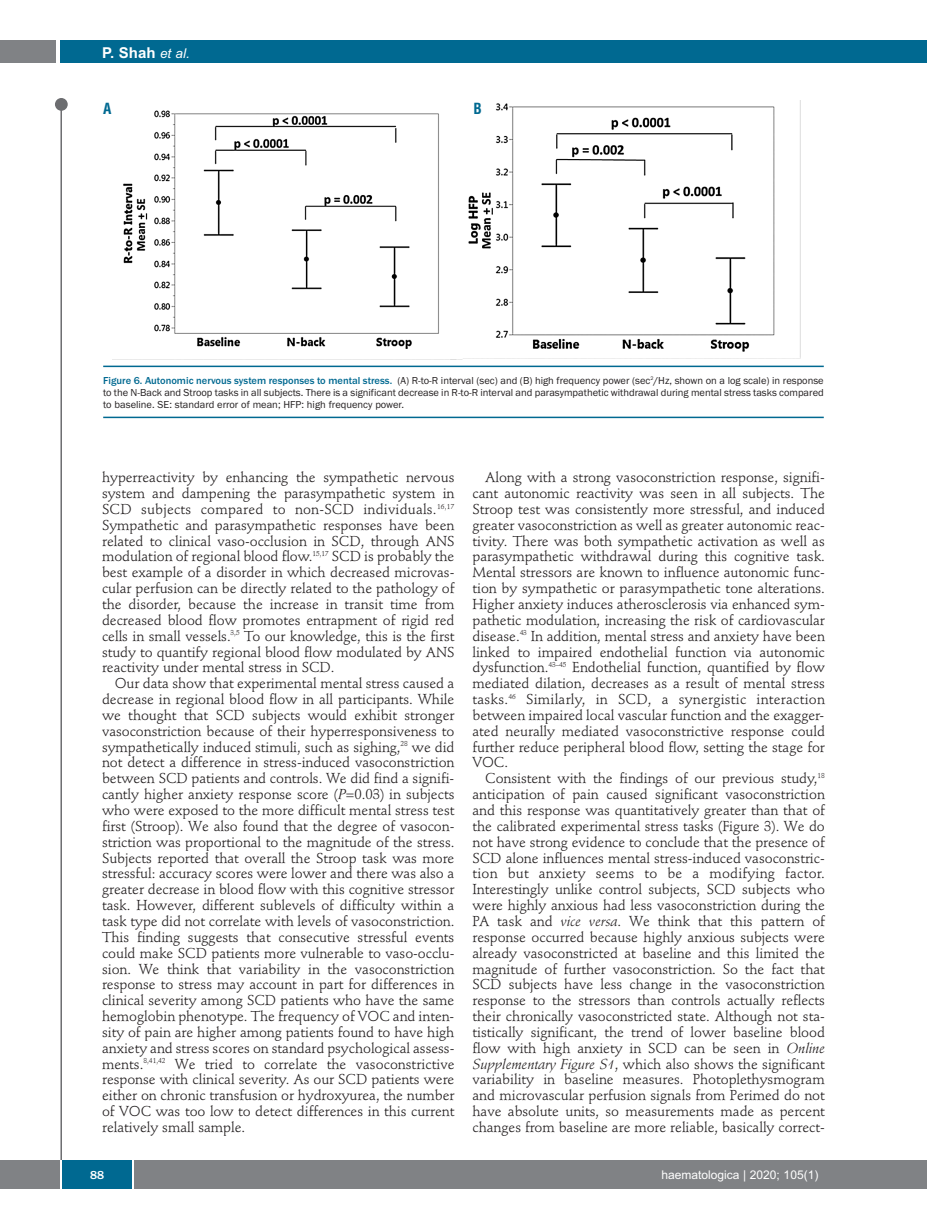
<style>
.page{position:relative;width:927px;height:1225px;background:#fff}
.page>*{position:absolute;margin:0;border:0;box-sizing:border-box;transform-origin:0 0}
.t1{font:700 15px "Arial";color:#fff}
.t2{font:700 condensed 15px "Helvetica";color:#006991}
.t3{font:14.25px/15.9px "Stempel Schneidler";letter-spacing:-.005em;color:#231f20;text-align:justify}
.t4{font:12px "Arial";color:#fff}
.t5{font:500 12px "Franklin Gothic";color:#fff}
.t6{font:10.5px/12px "Franklin Gothic";color:#231f20;text-align:justify}
.s1{font-weight:400;font-style:italic;font-size:13.5px}
.s2{font-weight:500;color:#006991}
.s3{font-style:italic}
</style>
<div class="page">
<div style="left:911px;top:40px;width:16px;height:22px;background:#006991"></div>
<div style="left:910px;top:1160px;width:17px;height:28px;background:#808285"></div>
<div style="left:55px;top:98px;width:13px;height:13px;background:#6c6d70;border-radius:50%"></div>
<hr style="left:60px;top:101px;width:2px;height:1061px;background:#6c6d70">
<div style="left:60px;top:40px;width:852px;height:22px;background:#006991"></div>
<div style="left:0;top:40px;width:56px;height:22px;background:#808285"></div>
<div style="left:0;top:1160px;width:911px;height:28px;background:#808285"></div>
<div style="left:62px;top:1160px;width:71px;height:28px;background:#006991"></div>
<hr style="left:60px;top:1160px;width:2px;height:28px;background:#fff">
<svg style="left:133px;top:1160px;width:1px;height:28px"></svg>
<img style="left:123px;top:101px;width:678px;height:258px">
<hr style="left:103px;top:365px;width:721px;height:2px;background:#006991">
<hr style="left:103px;top:416px;width:721px;height:2px;background:#006991">
<p class="t1" style="left:102px;top:44px;width:89px">P. Shah <span class="s1">et al.</span></p>
<p class="t2" style="left:103px;top:100px;width:10px">A</p>
<p class="t2" style="left:474px;top:100px;width:10px">B</p>
<p class="t6" style="left:103px;top:374px;width:722px"><span class="s2">Figure 6. Autonomic nervous system responses to mental stress.</span> (A) R-to-R interval (sec) and (B) high frequency power (sec<sup>2</sup>/Hz, shown on a log scale) in response to the N-Back and Stroop tasks in all subjects. There is a significant decrease in R-to-R interval and parasympathetic withdrawal during mental stress tasks compared to baseline. SE: standard error of mean; HFP: high frequency power.</p>
<p class="t3" style="left:102px;top:471px;width:354px">hyperreactivity by enhancing the sympathetic nervous system and dampening the parasympathetic system in SCD subjects compared to non-SCD individuals.<sup>16,17<br></sup>Sympathetic and parasympathetic responses have been related to clinical vaso-occlusion in SCD, through ANS modulation of regional blood flow.<sup>15,17</sup> SCD is probably the best example of a disorder in which decreased microvas&shy;cular perfusion can be directly related to the pathology of the disorder, because the increase in transit time from decreased blood flow promotes entrapment of rigid red cells in small vessels.<sup>3,5</sup> To our knowledge, this is the first study to quantify regional blood flow modulated by ANS reactivity under mental stress in SCD.</p>
<p class="t3" style="left:102px;top:677px;width:354px;text-indent:13px">Our data show that experimental mental stress caused a decrease in regional blood flow in all participants. While we thought that SCD subjects would exhibit stronger vasoconstriction because of their hyperresponsiveness to sympathetically induced stimuli, such as sighing,<sup>28</sup> we did not detect a difference in stress-induced vasoconstriction between SCD patients and controls. We did find a signifi&shy;cantly higher anxiety response score (<span class="s3">P</span>=0.03) in subjects who were exposed to the more difficult mental stress test first (Stroop). We also found that the degree of vasocon&shy;striction was proportional to the magnitude of the stress.<br>Subjects reported that overall the Stroop task was more stressful: accuracy scores were lower and there was also a greater decrease in blood flow with this cognitive stressor task. However, different sublevels of difficulty within a task type did not correlate with levels of vasoconstriction.<br>This finding suggests that consecutive stressful events could make SCD patients more vulnerable to vaso-occlu&shy;sion. We think that variability in the vasoconstriction response to stress may account in part for differences in clinical severity among SCD patients who have the same hemoglobin phenotype. The frequency of VOC and inten&shy;sity of pain are higher among patients found to have high anxiety and stress scores on standard psychological assess&shy;ments.<sup>8,41,42</sup> We tried to correlate the vasoconstrictive response with clinical severity. As our SCD patients were either on chronic transfusion or hydroxyurea, the number of VOC was too low to detect differences in this current relatively small sample.</p>
<p class="t3" style="left:472px;top:471px;width:354px;text-indent:13px">Along with a strong vasoconstriction response, signifi&shy;cant autonomic reactivity was seen in all subjects. The Stroop test was consistently more stressful, and induced greater vasoconstriction as well as greater autonomic reac&shy;tivity. There was both sympathetic activation as well as parasympathetic withdrawal during this cognitive task.<br>Mental stressors are known to influence autonomic func&shy;tion by sympathetic or parasympathetic tone alterations.<br>Higher anxiety induces atherosclerosis via enhanced sym&shy;pathetic modulation, increasing the risk of cardiovascular disease.<sup>43</sup> In addition, mental stress and anxiety have been linked to impaired endothelial function via autonomic dysfunction.<sup>43–45</sup> Endothelial function, quantified by flow mediated dilation, decreases as a result of mental stress tasks.<sup>46</sup> Similarly, in SCD, a synergistic interaction between impaired local vascular function and the exagger&shy;ated neurally mediated vasoconstrictive response could further reduce peripheral blood flow, setting the stage for VOC.</p>
<p class="t3" style="left:472px;top:772px;width:354px;text-indent:13px">Consistent with the findings of our previous study,<sup>18 </sup>anticipation of pain caused significant vasoconstriction and this response was quantitatively greater than that of the calibrated experimental stress tasks (Figure 3). We do not have strong evidence to conclude that the presence of SCD alone influences mental stress-induced vasoconstric&shy;tion but anxiety seems to be a modifying factor.<br>Interestingly unlike control subjects, SCD subjects who were highly anxious had less vasoconstriction during the PA task and <span class="s3">vice versa</span>. We think that this pattern of response occurred because highly anxious subjects were already vasoconstricted at baseline and this limited the magnitude of further vasoconstriction. So the fact that SCD subjects have less change in the vasoconstriction response to the stressors than controls actually reflects their chronically vasoconstricted state. Although not sta&shy;tistically significant, the trend of lower baseline blood flow with high anxiety in SCD can be seen in <span class="s3">Online Supplementary Figure S1</span>, which also shows the significant variability in baseline measures. Photoplethysmogram and microvascular perfusion signals from Perimed do not have absolute units, so measurements made as percent changes from baseline are more reliable, basically correct-</p>
<p class="t5" style="left:90px;top:1167px;width:16px">88</p>
<p class="t4" style="left:661px;top:1167px;width:158px">haematologica | 2020; 105(1)</p>
</div>
